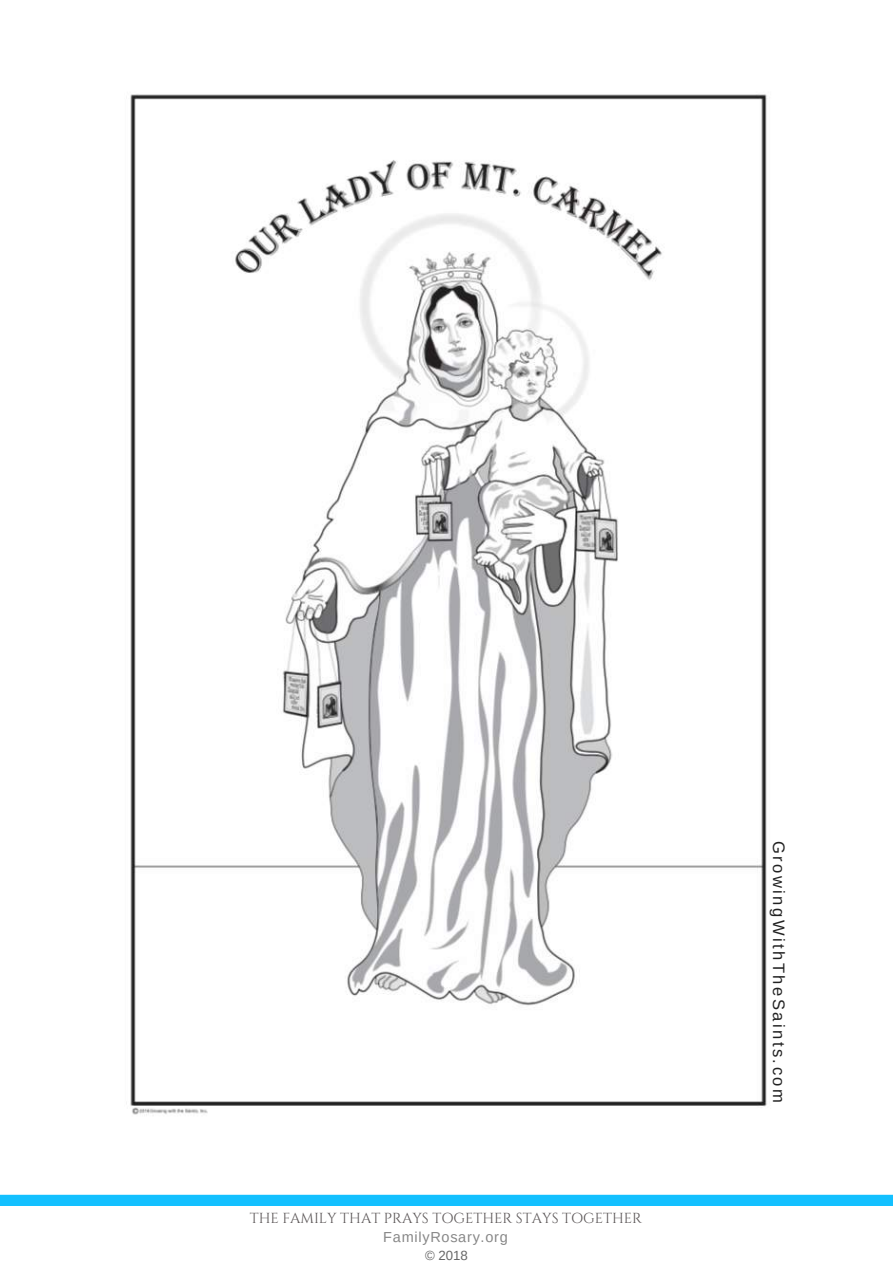
<style>
.page{position:relative;width:893px;height:1263px;background:#fff}
.page>*{position:absolute;margin:0;border:0;box-sizing:border-box;transform-origin:0 0}
.t1{font:16.5px "Arimo";letter-spacing:.15em;color:#222}
.t2{font:14.55px "Cinzel";color:#5b5657}
.t3{font:14.55px "Arimo";letter-spacing:.05em;color:#878787}
.t4{font:13.2px "Arimo";color:#666}
</style>
<div class="page">
<div style="left:0;top:1195px;width:893px;height:11px;background:#13c0ff"></div>
<img style="left:126px;top:94px;width:641px;height:1021px">
<p class="t2" style="left:250px;top:1209px;width:394px">THE FAMILY THAT PRAYS TOGETHER STAYS TOGETHER</p>
<p class="t3" style="left:383px;top:1229px;width:126px">FamilyRosary.org</p>
<p class="t4" style="left:425px;top:1248px;width:44px">© 2018</p>
<p class="t1" style="left:788px;top:841px;width:264px;rotate:90deg">GrowingWithTheSaints.com</p>
</div>
